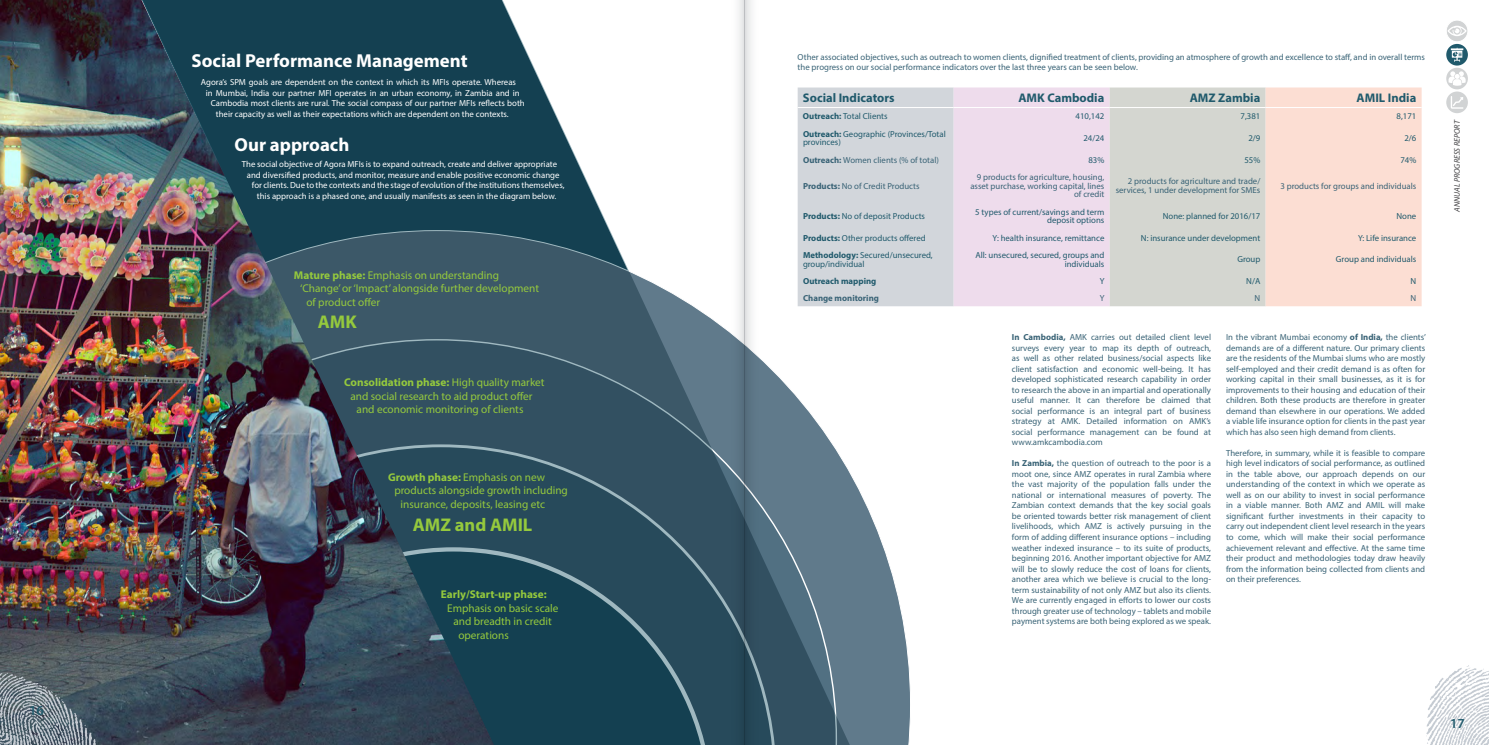
<style>
.page{position:relative;width:1489px;height:745px;background:#fff}
.page>*{position:absolute;margin:0;border:0;box-sizing:border-box;transform-origin:0 0}
.t1{font:700 18.75px "Myriad Pro";color:#fff}
.t2{font:700 18.38px "Myriad Pro";color:#95c93d}
.t3{font:600 13.75px "Myriad Pro";color:#205a6c}
.t4{font:700 12.5px "Myriad Pro";color:#205a6c}
.t5{font:11.25px "Myriad Pro";color:#95c93d}
.t6{font:700 11.25px "Myriad Pro";color:#95c93d}
.t7{font:8.75px/10.5px "Myriad Pro";color:#396376;text-align:justify}
.t8{font:8.75px "Myriad Pro";color:#fff}
.t9{font:8.75px/8.8px "Myriad Pro";color:#205a6c}
.t10{font:700 8.75px "Myriad Pro";color:#396376}
.t11{font:700 8.75px "Myriad Pro";color:#205a6c}
.t12{font:italic 8.12px "Myriad Pro";color:#414042}
.s1{font-weight:700}
.s2{font-weight:400}
</style>
<div class="page">
<svg style="left:870px;top:306px;width:40px;height:438px"></svg>
<svg style="left:494px;top:0;width:376px;height:744px"></svg>
<svg style="left:797px;top:87px;width:624px;height:219px;background:#e4d9da"></svg>
<hr style="left:797px;top:107px;width:156px;height:1px;background:#fff">
<hr style="left:953px;top:107px;width:156px;height:1px;background:#fff">
<hr style="left:1109px;top:107px;width:156px;height:1px;background:#fff">
<hr style="left:1265px;top:107px;width:156px;height:1px;background:#fff">
<img style="left:0;top:0;width:494px;height:744px">
<svg style="left:1445px;top:68px;width:22px;height:21px"></svg>
<svg style="left:1448px;top:71px;width:17px;height:15px"></svg>
<svg style="left:1445px;top:44px;width:22px;height:22px"></svg>
<svg style="left:1450px;top:48px;width:13px;height:14px"></svg>
<div style="left:1445px;top:20px;width:22px;height:22px;background:#d1d3d4;border:1px solid #fff;border-radius:50%"></div>
<svg style="left:1447px;top:26px;width:19px;height:10px"></svg>
<svg style="left:1445px;top:91px;width:22px;height:22px"></svg>
<svg style="left:1450px;top:96px;width:13px;height:13px"></svg>
<svg style="left:744px;top:0;width:17px;height:744px"></svg>
<svg style="left:728px;top:0;width:16px;height:744px"></svg>
<svg style="left:1426px;top:665px;width:63px;height:79px"></svg>
<svg style="left:0;top:672px;width:96px;height:73px;background:#6e7b83"></svg>
<h3 class="t3" style="left:29px;top:700px;width:16px">16</h3>
<p class="t7" style="left:797px;top:51px;width:629px">Other associated objectives, such as outreach to women clients, dignified treatment of clients, providing an atmosphere of growth and excellence to staff, and in overall terms</p>
<h1 class="t1" style="left:191px;top:49px;width:277px">Social Performance Management</h1>
<p class="t7" style="left:797px;top:62px;width:341px">the progress on our social performance indicators over the last three years can be seen below.</p>
<p class="t8" style="left:201px;top:77px;width:316px">Agora’s SPM goals are dependent on the context in which its MFIs operate. Whereas</p>
<p class="t8" style="left:206px;top:87px;width:315px">in Mumbai, India our partner MFI operates in an urban economy, in Zambia and in</p>
<p class="t8" style="left:211px;top:98px;width:315px">Cambodia most clients are rural. The social compass of our partner MFIs reflects both</p>
<p class="t8" style="left:216px;top:108px;width:294px">their capacity as well as their expectations which are dependent on the contexts.</p>
<h1 class="t1" style="left:234px;top:132px;width:116px">Our approach</h1>
<p class="t8" style="left:242px;top:159px;width:317px">The social objective of Agora MFIs is to expand outreach, create and deliver appropriate</p>
<p class="t8" style="left:247px;top:169px;width:314px">and diversified products, and monitor, measure and enable positive economic change</p>
<p class="t8" style="left:252px;top:180px;width:314px">for clients. Due to the contexts and the stage of evolution of the institutions themselves,</p>
<p class="t8" style="left:257px;top:190px;width:301px">this approach is a phased one, and usually manifests as seen in the diagram below.</p>
<p class="t5" style="left:294px;top:268px;width:206px"><span class="s1">Mature phase:</span> Emphasis on understanding</p>
<p class="t5" style="left:300px;top:281px;width:240px">‘Change’ or ‘Impact’ alongside further development</p>
<p class="t5" style="left:306px;top:295px;width:75px">of product offer</p>
<h2 class="t2" style="left:318px;top:309px;width:40px">AMK</h2>
<p class="t6" style="left:344px;top:375px;width:202px">Consolidation phase: <span class="s2">High quality market</span></p>
<p class="t5" style="left:350px;top:389px;width:184px">and social research to aid product offer</p>
<p class="t5" style="left:356px;top:402px;width:168px">and economic monitoring of clients</p>
<p class="t5" style="left:388px;top:469px;width:158px"><span class="s1">Growth phase:</span> Emphasis on new</p>
<p class="t5" style="left:394px;top:483px;width:175px">products alongside growth including</p>
<p class="t5" style="left:400px;top:496px;width:146px">insurance, deposits, leasing etc</p>
<h2 class="t2" style="left:413px;top:512px;width:121px">AMZ and AMIL</h2>
<p class="t6" style="left:441px;top:586px;width:107px">Early/Start-up phase:</p>
<p class="t5" style="left:447px;top:600px;width:113px">Emphasis on basic scale</p>
<p class="t5" style="left:453px;top:614px;width:100px">and breadth in credit</p>
<p class="t5" style="left:458px;top:627px;width:52px">operations</p>
<h3 class="t4" style="left:803px;top:90px;width:93px">Social Indicators</h3>
<h3 class="t4" style="left:1018px;top:90px;width:87px">AMK Cambodia</h3>
<h3 class="t4" style="left:1189px;top:90px;width:72px">AMZ Zambia</h3>
<h3 class="t4" style="left:1356px;top:90px;width:61px">AMIL India</h3>
<p class="t9" style="left:803px;top:112px;width:86px"><span class="s1">Outreach:</span> Total Clients</p>
<p class="t9" style="left:1075px;top:112px;width:30px">410,142</p>
<p class="t9" style="left:1240px;top:112px;width:21px">7,381</p>
<p class="t9" style="left:1396px;top:112px;width:21px">8,171</p>
<p class="t9" style="left:803px;top:129px;width:144px"><span class="s1">Outreach:</span> Geographic (Provinces/Total provinces)</p>
<p class="t9" style="left:1083px;top:133px;width:22px">24/24</p>
<p class="t9" style="left:1248px;top:133px;width:13px">2/9</p>
<p class="t9" style="left:1404px;top:133px;width:13px">2/6</p>
<p class="t7" style="left:803px;top:154px;width:137px"><span class="s1">Outreach:</span> Women clients (% of total)</p>
<p class="t9" style="left:1088px;top:155px;width:17px">83%</p>
<p class="t9" style="left:1244px;top:155px;width:17px">55%</p>
<p class="t9" style="left:1400px;top:155px;width:17px">74%</p>
<p class="t7" style="left:803px;top:180px;width:118px"><span class="s1">Products:</span> No of Credit Products</p>
<p class="t7" style="left:970px;top:172px;width:135px;line-height:8.8px;text-align:right">9 products for agriculture, housing, asset purchase, working capital, lines of credit</p>
<p class="t7" style="left:1115px;top:177px;width:146px;line-height:8.8px;text-align:right">2 products for agriculture and trade/ services, 1 under development for SMEs</p>
<p class="t7" style="left:1280px;top:180px;width:137px">3 products for groups and individuals</p>
<p class="t9" style="left:803px;top:211px;width:124px"><span class="s1">Products:</span> No of deposit Products</p>
<p class="t9" style="left:975px;top:207px;width:131px;text-align:right">5 types of current/savings and term deposit options</p>
<p class="t9" style="left:1162px;top:211px;width:99px">None: planned for 2016/17</p>
<p class="t9" style="left:1396px;top:211px;width:21px">None</p>
<p class="t9" style="left:803px;top:233px;width:124px"><span class="s1">Products:</span> Other products offered</p>
<p class="t9" style="left:992px;top:233px;width:113px">Y: health insurance, remittance</p>
<p class="t9" style="left:1140px;top:233px;width:121px">N: insurance under development</p>
<p class="t9" style="left:1357px;top:233px;width:60px">Y: Life insurance</p>
<p class="t9" style="left:803px;top:250px;width:131px"><span class="s1">Methodology:</span> Secured/unsecured, group/individual</p>
<p class="t9" style="left:975px;top:250px;width:130px;text-align:right">All: unsecured, secured, groups and individuals</p>
<p class="t9" style="left:1237px;top:254px;width:25px">Group</p>
<p class="t9" style="left:1335px;top:254px;width:82px">Group and individuals</p>
<p class="t11" style="left:803px;top:275px;width:75px">Outreach mapping</p>
<p class="t9" style="left:1099px;top:276px;width:6px">Y</p>
<p class="t9" style="left:1246px;top:276px;width:16px">N/A</p>
<p class="t9" style="left:1410px;top:276px;width:7px">N</p>
<p class="t10" style="left:803px;top:292px;width:77px">Change monitoring</p>
<p class="t7" style="left:1099px;top:292px;width:6px">Y</p>
<p class="t7" style="left:1254px;top:292px;width:7px">N</p>
<p class="t7" style="left:1410px;top:292px;width:7px">N</p>
<p class="t7" style="left:1011px;top:332px;width:201px"><span class="s1">In Cambodia,</span> AMK carries out detailed client level surveys every year to map its depth of outreach, as well as other related business/social aspects like client satisfaction and economic well-being. It has developed sophisticated research capability in order to research the above in an impartial and operationally useful manner. It can therefore be claimed that social performance is an integral part of business strategy at AMK. Detailed information on AMK’s social performance management can be found at www.amkcambodia.com</p>
<p class="t7" style="left:1011px;top:458px;width:201px"><span class="s1">In Zambia,</span> the question of outreach to the poor is a moot one, since AMZ operates in rural Zambia where the vast majority of the population falls under the national or international measures of poverty. The Zambian context demands that the key social goals be oriented towards better risk management of client livelihoods, which AMZ is actively pursuing in the form of adding different insurance options – including weather indexed insurance – to its suite of products, beginning 2016. Another important objective for AMZ will be to slowly reduce the cost of loans for clients, another area which we believe is crucial to the long&shy;term sustainability of not only AMZ but also its clients.<br>We are currently engaged in efforts to lower our costs through greater use of technology – tablets and mobile payment systems are both being explored as we speak.</p>
<p class="t7" style="left:1225px;top:332px;width:201px">In the vibrant Mumbai economy <span class="s1">of India,</span> the clients’ demands are of a different nature. Our primary clients are the residents of the Mumbai slums who are mostly self-employed and their credit demand is as often for working capital in their small businesses, as it is for improvements to their housing and education of their children. Both these products are therefore in greater demand than elsewhere in our operations. We added a viable life insurance option for clients in the past year which has also seen high demand from clients.</p>
<p class="t7" style="left:1225px;top:447px;width:201px">Therefore, in summary, while it is feasible to compare high level indicators of social performance, as outlined in the table above, our approach depends on our understanding of the context in which we operate as well as on our ability to invest in social performance in a viable manner. Both AMZ and AMIL will make significant further investments in their capacity to carry out independent client level research in the years to come, which will make their social performance achievement relevant and effective. At the same time their product and methodologies today draw heavily from the information being collected from clients and on their preferences.</p>
<p class="t12" style="left:1451px;top:212px;width:93px;rotate:-90deg">ANNUAL PROGRESS REPORT</p>
<h3 class="t3" style="left:1449px;top:714px;width:16px">17</h3>
</div>
